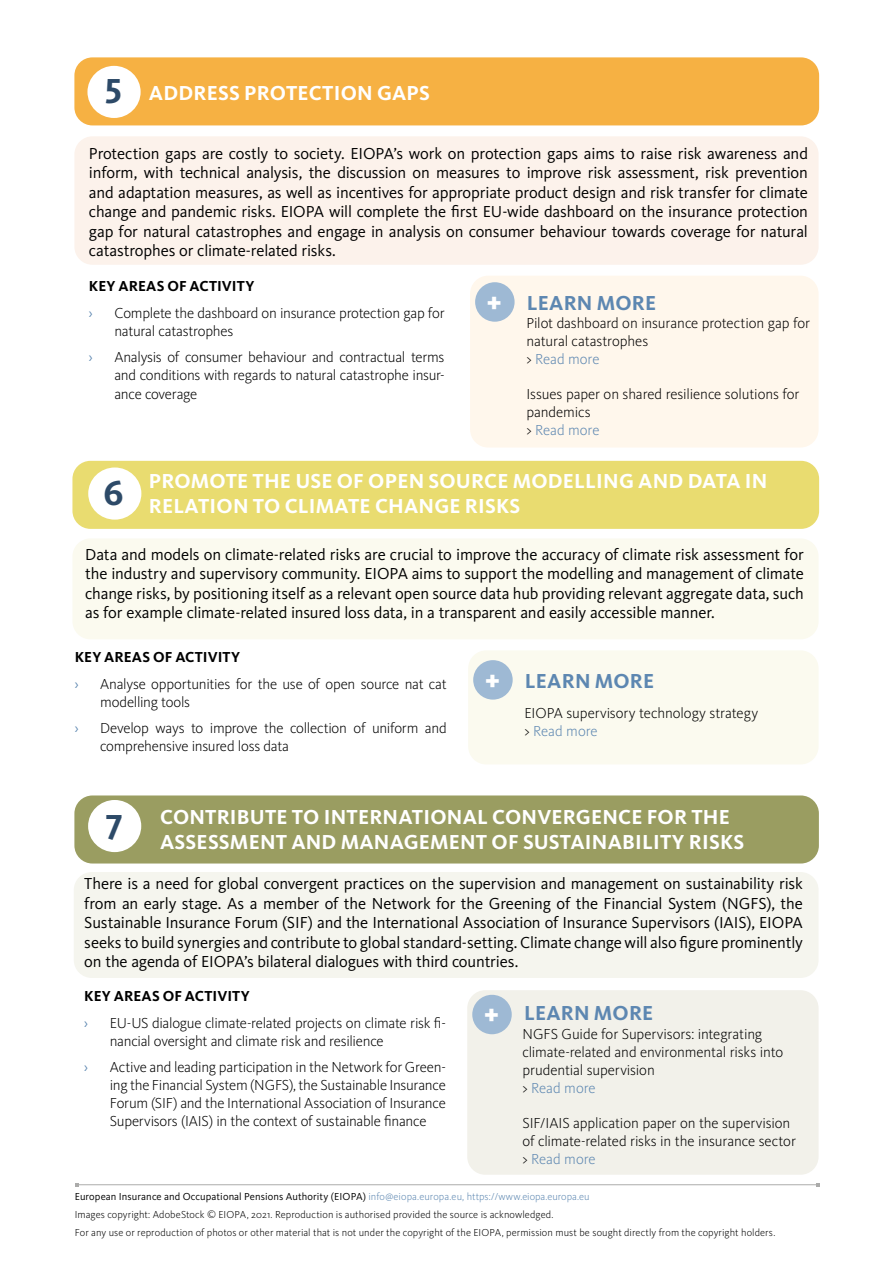
<style>
.page{position:relative;width:893px;height:1263px;background:#fff}
.page>*{position:absolute;margin:0;border:0;box-sizing:border-box;transform-origin:0 0}
.t1{font:700 36px "Kievit Pro";color:#2d4a68}
.t2{font:700 21px/25.2px "Kievit Pro";letter-spacing:.01em;color:#fff}
.t3{font:700 21px "Kievit Pro";letter-spacing:.01em;color:#5d87b1}
.t4{font:16.5px/19.5px "Kievit Pro";letter-spacing:-.01em;color:#000;text-align:justify}
.t5{font:300 15px/18px "Kievit Pro";letter-spacing:-.01em;color:#000}
.t6{font:700 15px "Kievit Pro";letter-spacing:.005em;color:#000}
.t7{font:15px "Myriad Pro";color:#5d87b1}
.t8{font:300 10.5px/18px "Kievit Pro";letter-spacing:.005em;color:#000}
.s1{font-weight:900;font-size:27px;color:#fff}
.s2{color:#5d87b1}
.s3{font-weight:400}
</style>
<div class="page">
<div style="left:74px;top:795px;width:745px;height:68px;background:#9a9d61;border-radius:18px"></div>
<div style="left:72px;top:461px;width:747px;height:68px;background:#e9dc70;border-radius:18px"></div>
<div style="left:74px;top:136px;width:745px;height:129px;background:#fcf2eb;border-radius:18px"></div>
<div style="left:74px;top:57px;width:745px;height:68px;background:#f6b143;border-radius:18px"></div>
<div style="left:74px;top:872px;width:745px;height:106px;background:#f5f5ee;border-radius:18px"></div>
<div style="left:467px;top:990px;width:352px;height:185px;background:#f2f1ea;border-radius:18px"></div>
<div style="left:472px;top:995px;width:40px;height:39px;background:#9eb9d4;border-radius:50%"></div>
<div style="left:470px;top:276px;width:349px;height:171px;background:#fff7ec;border-radius:18px"></div>
<div style="left:475px;top:282px;width:40px;height:40px;background:#9eb9d4;border-radius:50%"></div>
<div style="left:72px;top:538px;width:747px;height:101px;background:#fbfaef;border-radius:18px"></div>
<div style="left:468px;top:650px;width:351px;height:114px;background:#fbfaef;border-radius:18px"></div>
<div style="left:473px;top:660px;width:40px;height:40px;background:#9eb9d4;border-radius:50%"></div>
<hr style="left:77px;top:1184px;width:741px;height:1px;background:#575756">
<div style="left:87px;top:66px;width:54px;height:52px;background:#fff;border-radius:50%"></div>
<div style="left:88px;top:467px;width:53px;height:53px;background:#fff;border-radius:50%"></div>
<div style="left:88px;top:800px;width:53px;height:52px;background:#fff;border-radius:50%"></div>
<h1 class="t1" style="left:105px;top:70px;width:18px">5</h1>
<p class="t2" style="left:149px;top:80px;width:283px">ADDRESS PROTECTION GAPS</p>
<p class="t4" style="left:89px;top:143px;width:721px">Protection gaps are costly to society. EIOPA’s work on protection gaps aims to raise risk awareness and inform, with technical analysis, the discussion on measures to improve risk assessment, risk prevention and adaptation measures, as well as incentives for appropriate product design and risk transfer for climate change and pandemic risks. EIOPA will complete the first EU-wide dashboard on the insurance protection gap for natural catastrophes and engage in analysis on consumer behaviour towards coverage for natural catastrophes or climate-related risks.</p>
<p class="t6" style="left:89px;top:277px;width:167px">KEY AREAS OF ACTIVITY</p>
<p class="t7" style="left:89px;top:304px;width:5px">›</p>
<p class="t5" style="left:114px;top:304px;width:332px">Complete the dashboard on insurance protection gap for natural catastrophes</p>
<p class="t7" style="left:89px;top:348px;width:5px">›</p>
<p class="t5" style="left:114px;top:348px;width:332px;text-align:justify">Analysis of consumer behaviour and contractual terms and conditions with regards to natural catastrophe insur&shy;ance coverage</p>
<p class="t3" style="left:487px;top:290px;width:171px"><span class="s1">+</span> LEARN MORE</p>
<p class="t5" style="left:526px;top:314px;width:285px">Pilot dashboard on insurance protection gap for natural catastrophes<br>&gt; <span class="s2">Read more</span></p>
<p class="t5" style="left:526px;top:385px;width:274px">Issues paper on shared resilience solutions for pandemics<br>&gt; <span class="s2">Read more</span></p>
<p class="t2" style="left:149px;top:468px;width:620px">PROMOTE THE USE OF OPEN SOURCE MODELLING AND DATA IN<br>RELATION TO CLIMATE CHANGE RISKS</p>
<p class="t4" style="left:85px;top:544px;width:720px">Data and models on climate-related risks are crucial to improve the accuracy of climate risk assessment for the industry and supervisory community. EIOPA aims to support the modelling and management of climate change risks, by positioning itself as a relevant open source data hub providing relevant aggregate data, such as for example climate-related insured loss data, in a transparent and easily accessible manner.</p>
<h1 class="t1" style="left:104px;top:471px;width:22px">6</h1>
<p class="t6" style="left:75px;top:648px;width:167px">KEY AREAS OF ACTIVITY</p>
<p class="t7" style="left:75px;top:674px;width:5px">›</p>
<p class="t5" style="left:100px;top:675px;width:348px">Analyse opportunities for the use of open source nat cat modelling tools</p>
<p class="t7" style="left:75px;top:719px;width:5px">›</p>
<p class="t5" style="left:100px;top:719px;width:348px">Develop ways to improve the collection of uniform and comprehensive insured loss data</p>
<p class="t3" style="left:485px;top:668px;width:171px"><span class="s1">+</span> LEARN MORE</p>
<p class="t5" style="left:524px;top:704px;width:235px">EIOPA supervisory technology strategy &gt; <span class="s2">Read more</span></p>
<p class="t2" style="left:160px;top:804px;width:586px">CONTRIBUTE TO INTERNATIONAL CONVERGENCE FOR THE<br>ASSESSMENT AND MANAGEMENT OF SUSTAINABILITY RISKS</p>
<p class="t4" style="left:84px;top:874px;width:720px">There is a need for global convergent practices on the supervision and management on sustainability risk from an early stage. As a member of the Network for the Greening of the Financial System (NGFS), the Sustainable Insurance Forum (SIF) and the International Association of Insurance Supervisors (IAIS), EIOPA seeks to build synergies and contribute to global standard-setting. Climate change will also figure prominently on the agenda of EIOPA’s bilateral dialogues with third countries.</p>
<h1 class="t1" style="left:106px;top:805px;width:19px">7</h1>
<p class="t6" style="left:84px;top:987px;width:167px">KEY AREAS OF ACTIVITY</p>
<p class="t7" style="left:84px;top:1013px;width:5px">›</p>
<p class="t5" style="left:110px;top:1014px;width:338px">EU-US dialogue climate-related projects on climate risk fi&shy;nancial oversight and climate risk and resilience</p>
<p class="t7" style="left:84px;top:1058px;width:5px">›</p>
<p class="t5" style="left:110px;top:1058px;width:338px;text-align:justify">Active and leading participation in the Network for Green&shy;ing the Financial System (NGFS), the Sustainable Insurance Forum (SIF) and the International Association of Insurance Supervisors (IAIS) in the context of sustainable finance</p>
<p class="t3" style="left:484px;top:1001px;width:171px"><span class="s1">+</span> LEARN MORE</p>
<p class="t5" style="left:522px;top:1025px;width:262px">NGFS Guide for Supervisors: integrating climate-related and environmental risks into prudential supervision<br>&gt; <span class="s2">Read more</span></p>
<p class="t5" style="left:522px;top:1114px;width:275px">SIF/IAIS application paper on the supervision of climate-related risks in the insurance sector &gt; <span class="s2">Read more</span></p>
<p class="t8" style="left:75px;top:1188px;width:702px"><span class="s3">European Insurance and Occupational Pensions Authority (EIOPA)</span> <span class="s2">info@eiopa.europa.eu, https://www.eiopa.europa.eu<br></span>Images copyright: AdobeStock © EIOPA, 2021. Reproduction is authorised provided the source is acknowledged.<br>For any use or reproduction of photos or other material that is not under the copyright of the EIOPA, permission must be sought directly from the copyright holders.</p>
</div>
